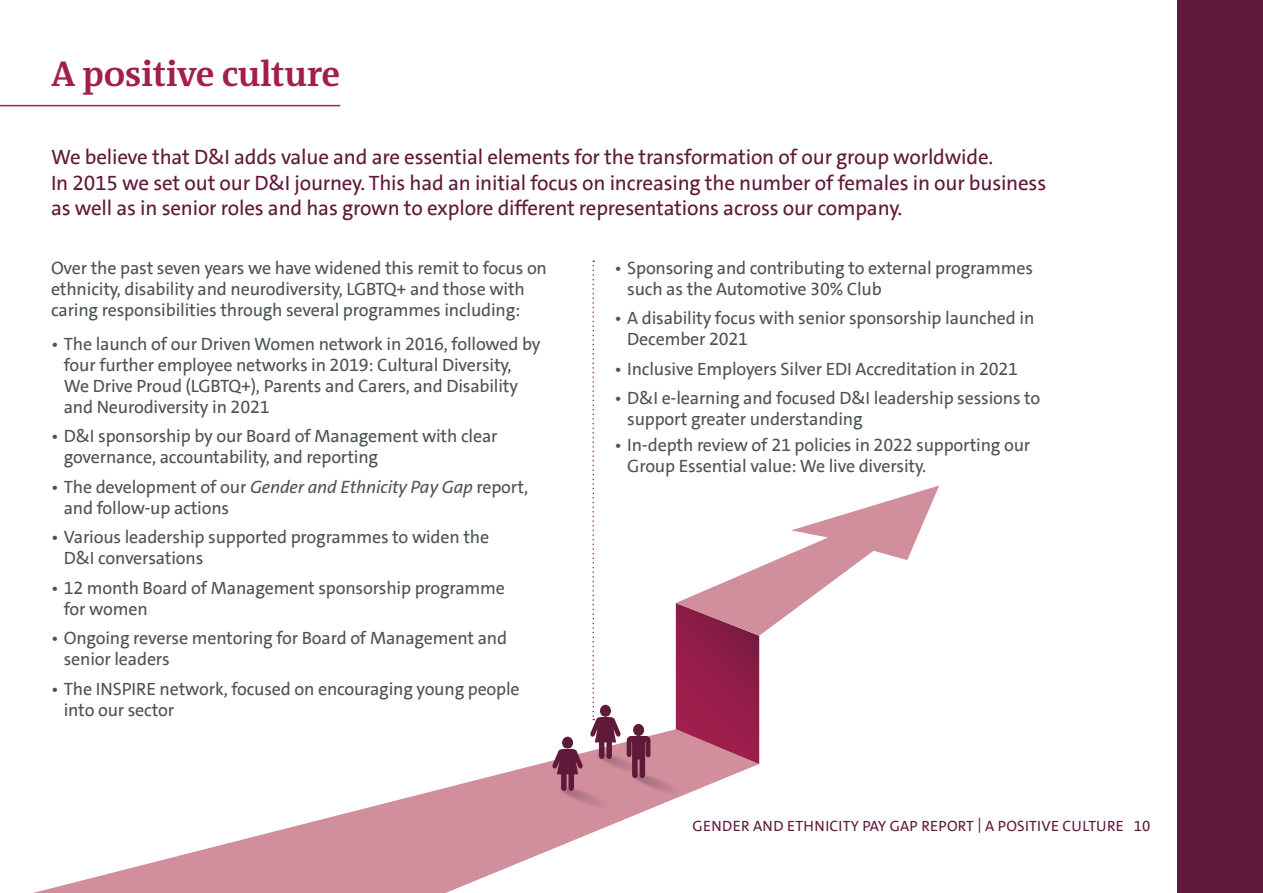
<style>
.page{position:relative;width:1263px;height:893px;background:#fff}
.page>*{position:absolute;margin:0;border:0;box-sizing:border-box;transform-origin:0 0}
.t1{font:700 36px "VWAG The Antiqua";letter-spacing:-.01em;color:#a21e4d}
._2023_large_intro_su{font:21px/25.5px "VWAG The Sans";letter-spacing:-.01em;color:#5f1939}
._2023_body_copy{font:18px/21px "VWAG The Sans";letter-spacing:-.01em;color:#4c5356}
.t2{font:15px "VWAG The Sans";letter-spacing:.02em;color:#5f1939}
.s1{font-style:italic}
</style>
<div class="page">
<div style="left:1178px;top:0;width:85px;height:893px;background:#5f1939"></div>
<hr style="left:0;top:105px;width:340px;height:1px;background:#a21e4d">
<svg style="left:33px;top:729px;width:726px;height:164px"></svg>
<svg style="left:676px;top:485px;width:263px;height:279px"></svg>
<img style="left:550px;top:781px;width:73px;height:45px">
<svg style="left:552px;top:737px;width:31px;height:54px"></svg>
<img style="left:587px;top:747px;width:73px;height:45px">
<svg style="left:590px;top:260px;width:31px;height:499px"></svg>
<img style="left:623px;top:768px;width:74px;height:45px">
<svg style="left:627px;top:724px;width:23px;height:54px"></svg>
<p class="t1" style="left:51px;top:51px;width:291px">A positive culture</p>
<p class="_2023_large_intro_su" style="left:51px;top:145px;width:997px">We believe that D&amp;I adds value and are essential elements for the transformation of our group worldwide.<br>In 2015 we set out our D&amp;I journey. This had an initial focus on increasing the number of females in our business as well as in senior roles and has grown to explore different representations across our company.</p>
<p class="_2023_body_copy" style="left:51px;top:257px;width:497px">Over the past seven years we have widened this remit to focus on ethnicity, disability and neurodiversity, LGBTQ+ and those with caring responsibilities through several programmes including:</p>
<p class="_2023_body_copy" style="left:64px;top:333px;width:478px;text-indent:-13px">• The launch of our Driven Women network in 2016, followed by four further employee networks in 2019: Cultural Diversity, We Drive Proud (LGBTQ+), Parents and Carers, and Disability and Neurodiversity in 2021</p>
<p class="_2023_body_copy" style="left:64px;top:426px;width:435px;text-indent:-13px">• D&amp;I sponsorship by our Board of Management with clear governance, accountability, and reporting</p>
<p class="_2023_body_copy" style="left:64px;top:476px;width:466px;text-indent:-13px">• The development of our <span class="s1">Gender and Ethnicity Pay Gap</span> report, and follow-up actions</p>
<p class="_2023_body_copy" style="left:64px;top:527px;width:427px;text-indent:-13px">• Various leadership supported programmes to widen the<br>D&amp;I conversations</p>
<p class="_2023_body_copy" style="left:64px;top:577px;width:443px;text-indent:-13px">• 12 month Board of Management sponsorship programme for women</p>
<p class="_2023_body_copy" style="left:64px;top:628px;width:445px;text-indent:-13px">• Ongoing reverse mentoring for Board of Management and senior leaders</p>
<p class="_2023_body_copy" style="left:64px;top:678px;width:457px;text-indent:-13px">• The INSPIRE network, focused on encouraging young people into our sector</p>
<p class="_2023_body_copy" style="left:627px;top:257px;width:407px;text-indent:-13px">• Sponsoring and contributing to external programmes such as the Automotive 30% Club</p>
<p class="_2023_body_copy" style="left:627px;top:308px;width:409px;text-indent:-13px">• A disability focus with senior sponsorship launched in<br>December 2021</p>
<p class="_2023_body_copy" style="left:614px;top:358px;width:405px">• Inclusive Employers Silver EDI Accreditation in 2021</p>
<p class="_2023_body_copy" style="left:627px;top:388px;width:415px;text-indent:-13px">• D&amp;I e-learning and focused D&amp;I leadership sessions to support greater understanding</p>
<p class="_2023_body_copy" style="left:627px;top:434px;width:405px;text-indent:-13px">• In-depth review of 21 policies in 2022 supporting our<br>Group Essential value: We live diversity.</p>
<p class="t2" style="left:693px;top:816px;width:459px">GENDER AND ETHNICITY PAY GAP REPORT | A POSITIVE CULTURE 10</p>
</div>
